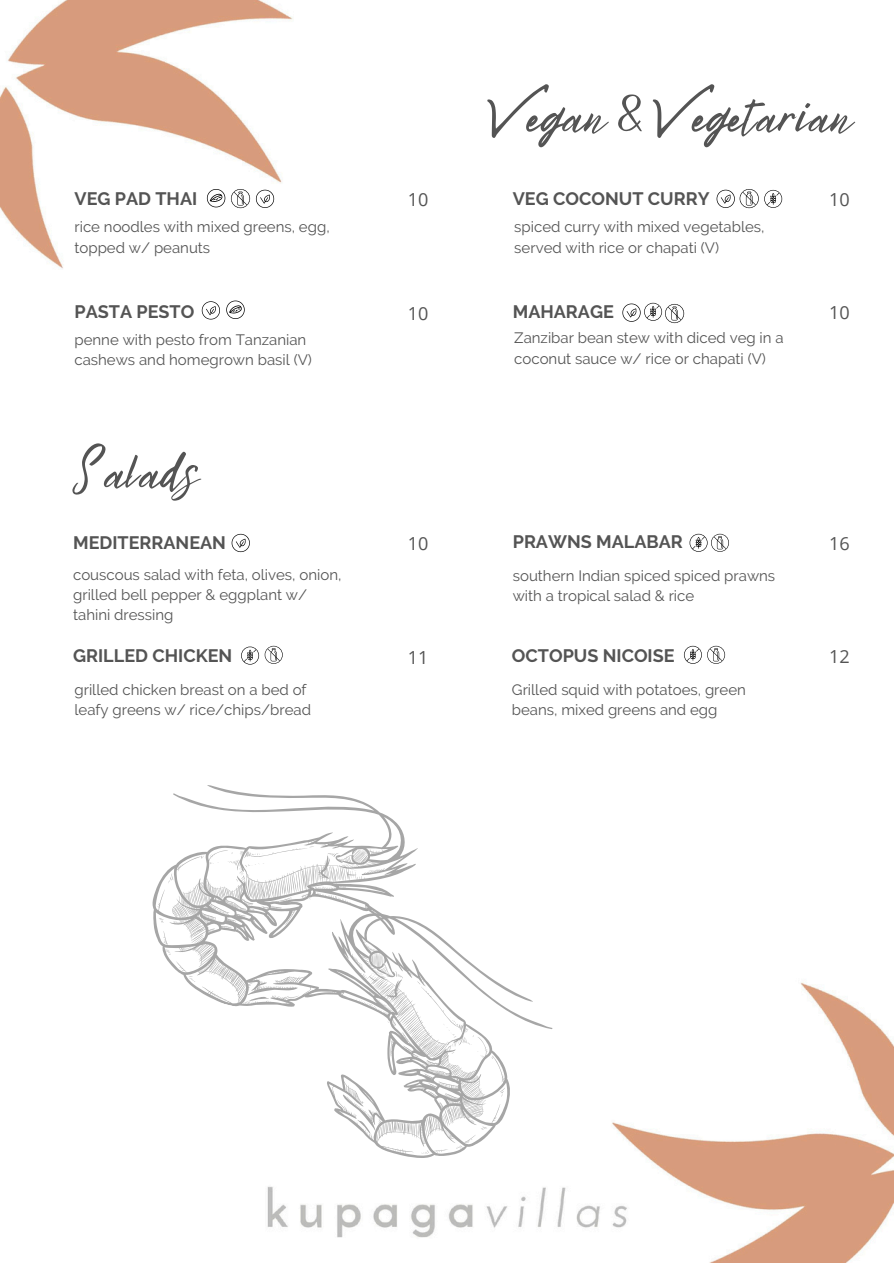
<style>
.page{position:relative;width:894px;height:1264px;background:#fff}
.page>*{position:absolute;margin:0;border:0;box-sizing:border-box;transform-origin:0 0}
.t1{font:52.5px "Bright Sunshine";color:#545454}
.t2{font:700 18px "Raleway";color:#545454}
.t3{font:18px "Open Sans";color:#545454}
.t4{font:15px/20.2px "Raleway";color:#545454}
</style>
<div class="page">
<img style="left:0;top:0;width:893px;height:1262px">
<svg style="left:128px;top:754px;width:300px;height:285px"></svg>
<svg style="left:347px;top:863px;width:4px;height:4px"></svg>
<svg style="left:365px;top:861px;width:11px;height:4px"></svg>
<hr style="left:295px;top:872px;width:3px;height:19px;background:#a6a6a6">
<svg style="left:325px;top:852px;width:16px;height:29px"></svg>
<svg style="left:210px;top:862px;width:8px;height:2px"></svg>
<svg style="left:227px;top:835px;width:91px;height:46px"></svg>
<svg style="left:204px;top:894px;width:2px;height:9px"></svg>
<svg style="left:191px;top:934px;width:12px;height:8px"></svg>
<svg style="left:193px;top:936px;width:11px;height:7px"></svg>
<svg style="left:214px;top:963px;width:6px;height:9px"></svg>
<svg style="left:227px;top:971px;width:6px;height:8px"></svg>
<svg style="left:168px;top:873px;width:5px;height:10px"></svg>
<svg style="left:159px;top:917px;width:5px;height:5px"></svg>
<svg style="left:165px;top:949px;width:6px;height:6px"></svg>
<svg style="left:189px;top:976px;width:6px;height:6px"></svg>
<svg style="left:249px;top:986px;width:6px;height:19px"></svg>
<svg style="left:255px;top:887px;width:314px;height:306px"></svg>
<svg style="left:361px;top:955px;width:8px;height:7px"></svg>
<svg style="left:401px;top:1011px;width:13px;height:12px"></svg>
<svg style="left:384px;top:986px;width:10px;height:10px"></svg>
<svg style="left:377px;top:970px;width:27px;height:24px"></svg>
<svg style="left:411px;top:981px;width:72px;height:76px"></svg>
<svg style="left:461px;top:1082px;width:7px;height:6px"></svg>
<svg style="left:444px;top:1113px;width:4px;height:13px"></svg>
<svg style="left:443px;top:1114px;width:3px;height:17px"></svg>
<svg style="left:410px;top:1124px;width:8px;height:10px"></svg>
<svg style="left:491px;top:1055px;width:3px;height:4px"></svg>
<svg style="left:499px;top:1087px;width:6px;height:9px"></svg>
<svg style="left:480px;top:1125px;width:7px;height:5px"></svg>
<svg style="left:456px;top:1145px;width:7px;height:4px"></svg>
<svg style="left:421px;top:1150px;width:8px;height:4px"></svg>
<svg style="left:356px;top:1104px;width:4px;height:3px"></svg>
<svg style="left:354px;top:1115px;width:20px;height:18px"></svg>
<svg style="left:207px;top:189px;width:18px;height:18px"></svg>
<svg style="left:231px;top:189px;width:19px;height:19px"></svg>
<svg style="left:256px;top:190px;width:18px;height:18px"></svg>
<svg style="left:202px;top:301px;width:18px;height:18px"></svg>
<svg style="left:226px;top:300px;width:18px;height:19px"></svg>
<svg style="left:716px;top:189px;width:42px;height:19px"></svg>
<svg style="left:764px;top:190px;width:18px;height:18px"></svg>
<svg style="left:231px;top:534px;width:19px;height:18px"></svg>
<svg style="left:689px;top:534px;width:39px;height:18px"></svg>
<svg style="left:622px;top:303px;width:62px;height:20px"></svg>
<svg style="left:241px;top:646px;width:41px;height:18px"></svg>
<svg style="left:683px;top:646px;width:41px;height:18px"></svg>
<p class="t1" style="left:489px;top:74px;width:363px">Vegan &amp; Vegetarian</p>
<h1 class="t2" style="left:74px;top:188px;width:124px">VEG PAD THAI</h1>
<p class="t3" style="left:407px;top:187px;width:22px">10</p>
<p class="t2" style="left:512px;top:188px;width:198px">VEG COCONUT CURRY</p>
<p class="t3" style="left:829px;top:187px;width:22px">10</p>
<h1 class="t4" style="left:74px;top:217px;width:256px">rice noodles with mixed greens, egg, topped w/ peanuts</h1>
<p class="t4" style="left:514px;top:217px;width:252px">spiced curry with mixed vegetables, served with rice or chapati (V)</p>
<h2 class="t2" style="left:74px;top:301px;width:121px">PASTA PESTO</h2>
<p class="t2" style="left:512px;top:301px;width:103px">MAHARAGE</p>
<p class="t3" style="left:407px;top:301px;width:22px">10</p>
<p class="t3" style="left:829px;top:300px;width:22px">10</p>
<p class="t4" style="left:74px;top:329px;width:239px">penne with pesto from Tanzanian cashews and homegrown basil (V)</p>
<h2 class="t4" style="left:514px;top:328px;width:271px">Zanzibar bean stew with diced veg in a coconut sauce w/ rice or chapati (V)</h2>
<p class="t1" style="left:74px;top:430px;width:124px">Salads</p>
<p class="t2" style="left:73px;top:532px;width:154px">MEDITERRANEAN</p>
<p class="t2" style="left:512px;top:531px;width:171px">PRAWNS MALABAR</p>
<h2 class="t3" style="left:407px;top:531px;width:22px">10</h2>
<p class="t3" style="left:829px;top:531px;width:22px">16</p>
<p class="t4" style="left:73px;top:564px;width:270px">couscous salad with feta, olives, onion, grilled bell pepper &amp; eggplant w/ tahini dressing</p>
<p class="t4" style="left:512px;top:565px;width:264px">southern Indian spiced spiced prawns with a tropical salad &amp; rice</p>
<h2 class="t2" style="left:73px;top:645px;width:161px">GRILLED CHICKEN</h2>
<p class="t4" style="left:74px;top:679px;width:238px">grilled chicken breast on a bed of leafy greens w/ rice/chips/bread</p>
<p class="t2" style="left:511px;top:645px;width:164px">OCTOPUS NICOISE</p>
<p class="t3" style="left:407px;top:644px;width:22px">11</p>
<p class="t3" style="left:829px;top:644px;width:22px">12</p>
<p class="t4" style="left:511px;top:679px;width:235px">Grilled squid with potatoes, green beans, mixed greens and egg</p>
</div>
